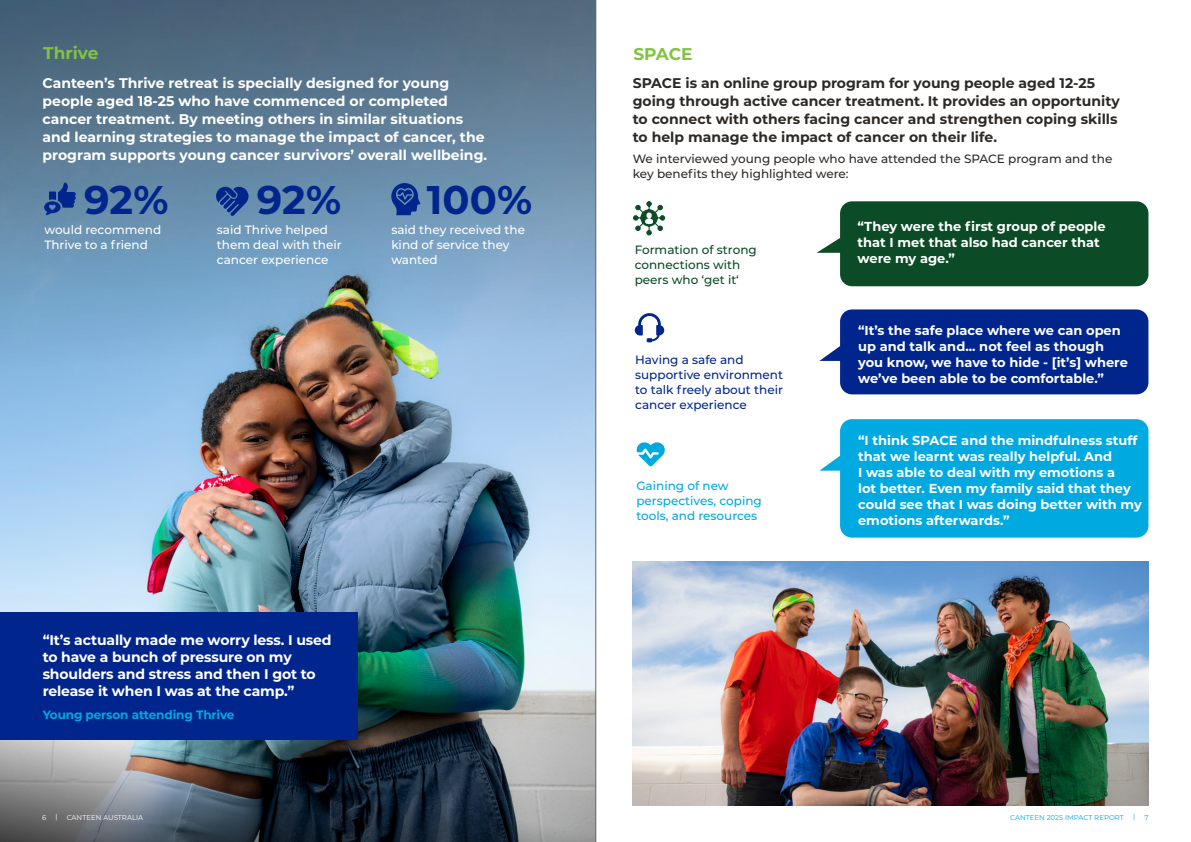
<style>
.page{position:relative;width:1191px;height:842px;background:#fff}
.page>*{position:absolute;margin:0;border:0;box-sizing:border-box;transform-origin:0 0}
.data_big_numbers{font:700 40px "Montserrat";letter-spacing:-.005em;color:#00268d}
.Sub_heading{font:700 17px "Montserrat";color:#82c341}
.Intro{font:700 14px/18px "Montserrat";color:#fff}
.Intro-2{font:700 14px/18px "Montserrat";color:#2d2926}
.Intro-3{font:700 13px/16px "Montserrat";color:#fff}
.Body_copy{font:500 12px/15px "Montserrat";color:#fff}
.Body_copy-2{font:500 12px/15px "Montserrat";color:#2d2926}
.Body_copy-3{font:500 12px/15px "Montserrat";color:#00268d}
.Body_copy-4{font:500 12px/15px "Montserrat";color:#00a9e0}
.Body_copy-5{font:500 12px/15px "Montserrat";color:#0b4b26}
.name{font:700 12px "Montserrat";letter-spacing:-.01em;color:#00a9e0}
.t1{font:7px "Montserrat";color:#00a9e0}
.t2{font:7px "Montserrat";color:#fff}
</style>
<div class="page">
<img style="left:0;top:0;width:595px;height:594px">
<img style="left:0;top:594px;width:595px;height:248px">
<svg style="left:44px;top:183px;width:32px;height:32px"></svg>
<svg style="left:216px;top:187px;width:32px;height:29px"></svg>
<svg style="left:391px;top:183px;width:29px;height:32px"></svg>
<svg style="left:636px;top:442px;width:29px;height:24px"></svg>
<svg style="left:635px;top:313px;width:29px;height:29px"></svg>
<svg style="left:633px;top:201px;width:32px;height:35px"></svg>
<div style="left:840px;top:201px;width:308px;height:85px;background:#0b4b26;border-radius:12px"></div>
<svg style="left:816px;top:238px;width:25px;height:15px"></svg>
<div style="left:840px;top:309px;width:308px;height:85px;background:#00268d;border-radius:12px"></div>
<svg style="left:819px;top:346px;width:22px;height:15px"></svg>
<div style="left:840px;top:419px;width:308px;height:119px;background:#00a9e0;border-radius:12px"></div>
<svg style="left:819px;top:456px;width:22px;height:15px"></svg>
<img style="left:632px;top:561px;width:516px;height:244px">
<div style="left:0;top:612px;width:357px;height:127px;background:#00268d"></div>
<hr style="left:595px;top:0;width:1px;height:842px;background:#63656a">
<p class="Sub_heading" style="left:43px;top:41px;width:57px">Thrive</p>
<p class="Intro" style="left:43px;top:73px;width:446px">Canteen’s Thrive retreat is specially designed for young people aged 18-25 who have commenced or completed cancer treatment. By meeting others in similar situations and learning strategies to manage the impact of cancer, the program supports young cancer survivors’ overall wellbeing.</p>
<p class="data_big_numbers" style="left:84px;top:171px;width:86px">92%</p>
<p class="Body_copy" style="left:44px;top:221px;width:118px">would recommend<br>Thrive to a friend</p>
<p class="data_big_numbers" style="left:257px;top:171px;width:86px">92%</p>
<p class="Body_copy" style="left:217px;top:221px;width:126px">said Thrive helped them deal with their cancer experience</p>
<p class="data_big_numbers" style="left:427px;top:171px;width:107px">100%</p>
<p class="Body_copy" style="left:391px;top:221px;width:135px">said they received the kind of service they wanted</p>
<p class="Intro" style="left:43px;top:631px;width:290px;line-height:17px">“It’s actually made me worry less. I used to have a bunch of pressure on my shoulders and stress and then I got to release it when I was at the camp.”</p>
<p class="name" style="left:43px;top:706px;width:193px">Young person attending Thrive</p>
<p class="t2" style="left:42px;top:813px;width:6px">6</p>
<p class="t2" style="left:55px;top:812px;width:4px">|</p>
<p class="t2" style="left:67px;top:813px;width:78px">CANTEEN AUSTRALIA</p>
<p class="Sub_heading" style="left:633px;top:41px;width:61px">SPACE</p>
<p class="Intro-2" style="left:632px;top:73px;width:488px">SPACE is an online group program for young people aged 12-25 going through active cancer treatment. It provides an opportunity to connect with others facing cancer and strengthen coping skills to help manage the impact of cancer on their life.</p>
<p class="Body_copy-2" style="left:632px;top:150px;width:481px">We interviewed young people who have attended the SPACE program and the key benefits they highlighted were:</p>
<p class="Body_copy-5" style="left:635px;top:242px;width:124px">Formation of strong connections with peers who ‘get it‘</p>
<p class="Body_copy-3" style="left:635px;top:352px;width:149px">Having a safe and supportive environment to talk freely about their cancer experience</p>
<p class="Body_copy-4" style="left:636px;top:478px;width:127px">Gaining of new perspectives, coping tools, and resources</p>
<p class="Intro-3" style="left:857px;top:218px;width:250px">“They were the first group of people that I met that also had cancer that were my age.”</p>
<p class="Intro-3" style="left:858px;top:322px;width:271px">“It’s the safe place where we can open up and talk and... not feel as though you know, we have to hide - [it’s] where we’ve been able to be comfortable.”</p>
<p class="Intro-3" style="left:858px;top:431px;width:285px">“I think SPACE and the mindfulness stuff that we learnt was really helpful. And<br>I was able to deal with my emotions a<br>lot better. Even my family said that they could see that I was doing better with my emotions afterwards.”</p>
<p class="t1" style="left:1010px;top:813px;width:115px">CANTEEN 2025 IMPACT REPORT</p>
<p class="t1" style="left:1133px;top:812px;width:4px">|</p>
<p class="t1" style="left:1144px;top:813px;width:6px">7</p>
</div>
